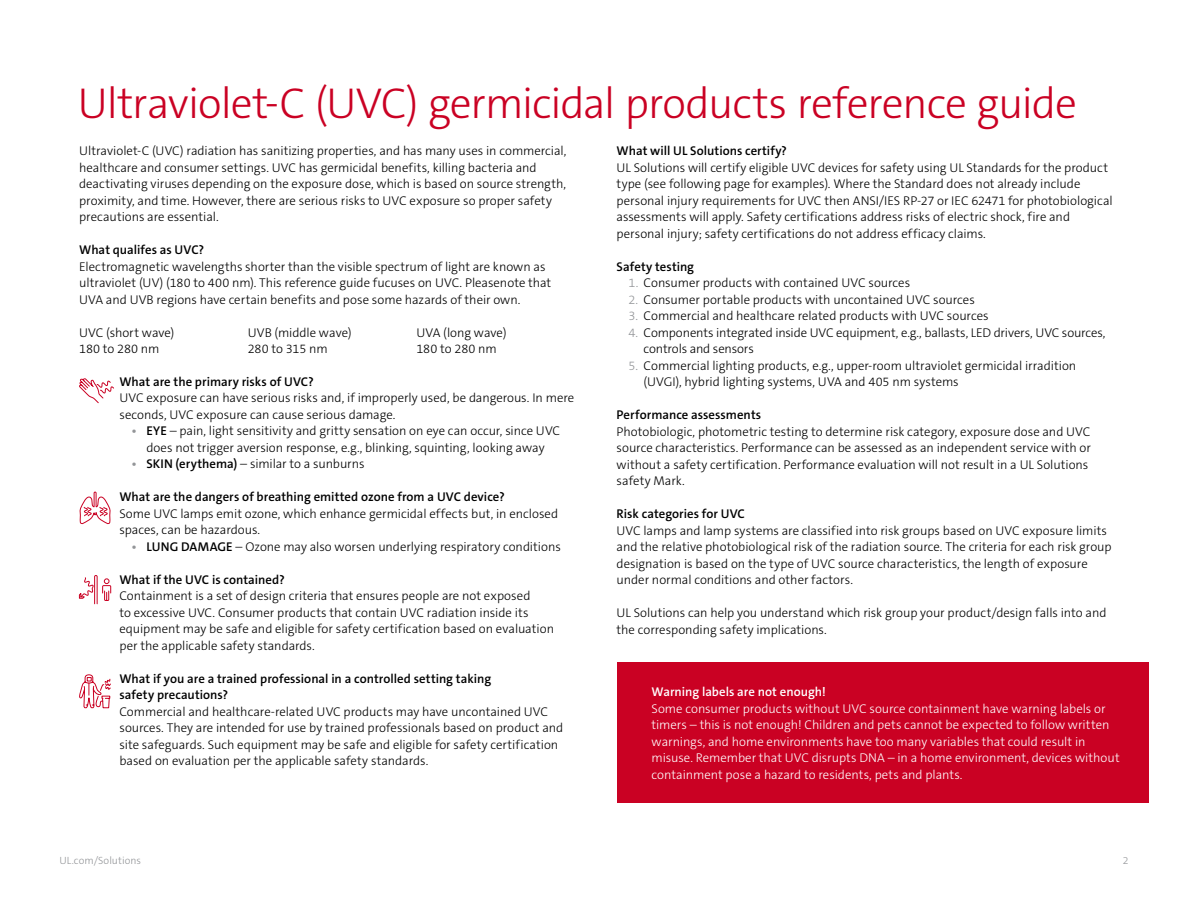
<style>
.page{position:relative;width:1188px;height:918px;background:#fff}
.page>*{position:absolute;margin:0;border:0;box-sizing:border-box;transform-origin:0 0}
.t1{font:300 43.5px "The Sans C5";letter-spacing:-.025em;color:#ca0123}
.t2{font:300 12.75px/16.5px "The Sans C5";color:#000}
.t3{font:300 12.75px/16.5px "The Sans C5";color:#fff}
.t4{font:600 12.75px/16.5px "The Sans C5";letter-spacing:.005em;color:#000}
.t5{font:600 12.75px "The Sans C5";color:#fff}
.t6{font:300 10.5px "The Sans C5";letter-spacing:.01em;color:#939598}
.s1{color:#939598}
.s2{font-weight:600;color:#939598}
.s3{font-weight:600}
</style>
<div class="page">
<div style="left:617px;top:663px;width:531px;height:140px;background:#ca0123"></div>
<svg style="left:79px;top:575px;width:32px;height:30px"></svg>
<svg style="left:79px;top:674px;width:32px;height:35px"></svg>
<svg style="left:80px;top:492px;width:31px;height:33px"></svg>
<svg style="left:79px;top:378px;width:35px;height:26px"></svg>
<h1 class="t1" style="left:78px;top:76px;width:1001px">Ultraviolet-C (UVC) germicidal products reference guide</h1>
<p class="t2" style="left:79px;top:143px;width:489px">Ultraviolet-C (UVC) radiation has sanitizing properties, and has many uses in commercial, healthcare and consumer settings. UVC has germicidal benefits, killing bacteria and deactivating viruses depending on the exposure dose, which is based on source strength, proximity, and time. However, there are serious risks to UVC exposure so proper safety precautions are essential.</p>
<p class="t4" style="left:79px;top:242px;width:127px">What qualifes as UVC?</p>
<p class="t2" style="left:79px;top:258px;width:474px">Electromagnetic wavelengths shorter than the visible spectrum of light are known as ultraviolet (UV) (180 to 400 nm). This reference guide fucuses on UVC. Pleasenote that<br>UVA and UVB regions have certain benefits and pose some hazards of their own.</p>
<p class="t2" style="left:79px;top:324px;width:97px">UVC (short wave)<br>180 to 280 nm</p>
<p class="t2" style="left:248px;top:324px;width:105px">UVB (middle wave)<br>280 to 315 nm</p>
<p class="t2" style="left:416px;top:324px;width:92px">UVA (long wave)<br>180 to 280 nm</p>
<p class="t4" style="left:617px;top:143px;width:172px">What will UL Solutions certify?</p>
<p class="t2" style="left:617px;top:159px;width:498px">UL Solutions will certify eligible UVC devices for safety using UL Standards for the product type (see following page for examples). Where the Standard does not already include personal injury requirements for UVC then ANSI/IES RP-27 or IEC 62471 for photobiological assessments will apply. Safety certifications address risks of electric shock, fire and personal injury; safety certifications do not address efficacy claims.</p>
<p class="t4" style="left:617px;top:258px;width:79px">Safety testing</p>
<p class="t2" style="left:629px;top:275px;width:283px"><span class="s1">1.</span> Consumer products with contained UVC sources</p>
<p class="t2" style="left:629px;top:291px;width:348px"><span class="s1">2.</span> Consumer portable products with uncontained UVC sources</p>
<p class="t2" style="left:629px;top:308px;width:362px"><span class="s1">3.</span> Commercial and healthcare related products with UVC sources</p>
<p class="t2" style="left:644px;top:324px;width:463px;text-indent:-15px"><span class="s1">4.</span> Components integrated inside UVC equipment, e.g., ballasts, LED drivers, UVC sources, controls and sensors</p>
<p class="t2" style="left:644px;top:357px;width:434px;text-indent:-15px"><span class="s1">5.</span> Commercial lighting products, e.g., upper-room ultraviolet germicidal irradition (UVGI), hybrid lighting systems, UVA and 405 nm systems</p>
<p class="t4" style="left:617px;top:407px;width:146px">Performance assessments</p>
<p class="t2" style="left:617px;top:423px;width:476px">Photobiologic, photometric testing to determine risk category, exposure dose and UVC source characteristics. Performance can be assessed as an independent service with or without a safety certification. Performance evaluation will not result in a UL Solutions safety Mark.</p>
<p class="t4" style="left:617px;top:506px;width:130px">Risk categories for UVC</p>
<p class="t2" style="left:617px;top:522px;width:496px">UVC lamps and lamp systems are classified into risk groups based on UVC exposure limits and the relative photobiological risk of the radiation source. The criteria for each risk group designation is based on the type of UVC source characteristics, the length of exposure under normal conditions and other factors.</p>
<p class="t2" style="left:617px;top:605px;width:491px">UL Solutions can help you understand which risk group your product/design falls into and the corresponding safety implications.</p>
<p class="t4" style="left:119px;top:373px;width:196px">What are the primary risks of UVC?</p>
<p class="t2" style="left:119px;top:390px;width:456px">UVC exposure can have serious risks and, if improperly used, be dangerous. In mere seconds, UVC exposure can cause serious damage.</p>
<p class="t2" style="left:131px;top:423px;width:430px;text-align:center"><span class="s2">•</span> <span class="s3">EYE</span> – pain, light sensitivity and gritty sensation on eye can occur, since UVC does not trigger aversion response, e.g., blinking, squinting, looking away</p>
<p class="t2" style="left:131px;top:456px;width:235px"><span class="s2">•</span> <span class="s3">SKIN (erythema)</span> – similar to a sunburns</p>
<p class="t4" style="left:119px;top:489px;width:387px">What are the dangers of breathing emitted ozone from a UVC device?</p>
<p class="t2" style="left:119px;top:505px;width:440px">Some UVC lamps emit ozone, which enhance germicidal effects but, in enclosed spaces, can be hazardous.</p>
<p class="t2" style="left:131px;top:538px;width:431px"><span class="s2">•</span> <span class="s3">LUNG DAMAGE</span> – Ozone may also worsen underlying respiratory conditions</p>
<p class="t4" style="left:119px;top:571px;width:167px">What if the UVC is contained?</p>
<p class="t2" style="left:119px;top:588px;width:436px">Containment is a set of design criteria that ensures people are not exposed<br>to excessive UVC. Consumer products that contain UVC radiation inside its equipment may be safe and eligible for safety certification based on evaluation per the applicable safety standards.</p>
<p class="t4" style="left:119px;top:670px;width:373px">What if you are a trained professional in a controlled setting taking safety precautions?</p>
<p class="t2" style="left:119px;top:703px;width:445px">Commercial and healthcare-related UVC products may have uncontained UVC sources. They are intended for use by trained professionals based on product and site safeguards. Such equipment may be safe and eligible for safety certification based on evaluation per the applicable safety standards.</p>
<p class="t5" style="left:652px;top:684px;width:176px">Warning labels are not enough!</p>
<p class="t3" style="left:652px;top:700px;width:470px">Some consumer products without UVC source containment have warning labels or timers – this is not enough! Children and pets cannot be expected to follow written warnings, and home environments have too many variables that could result in misuse. Remember that UVC disrupts DNA – in a home environment, devices without containment pose a hazard to residents, pets and plants.</p>
<p class="t6" style="left:59px;top:854px;width:83px">UL.com/Solutions</p>
<p class="t6" style="left:1123px;top:854px;width:7px">2</p>
</div>
